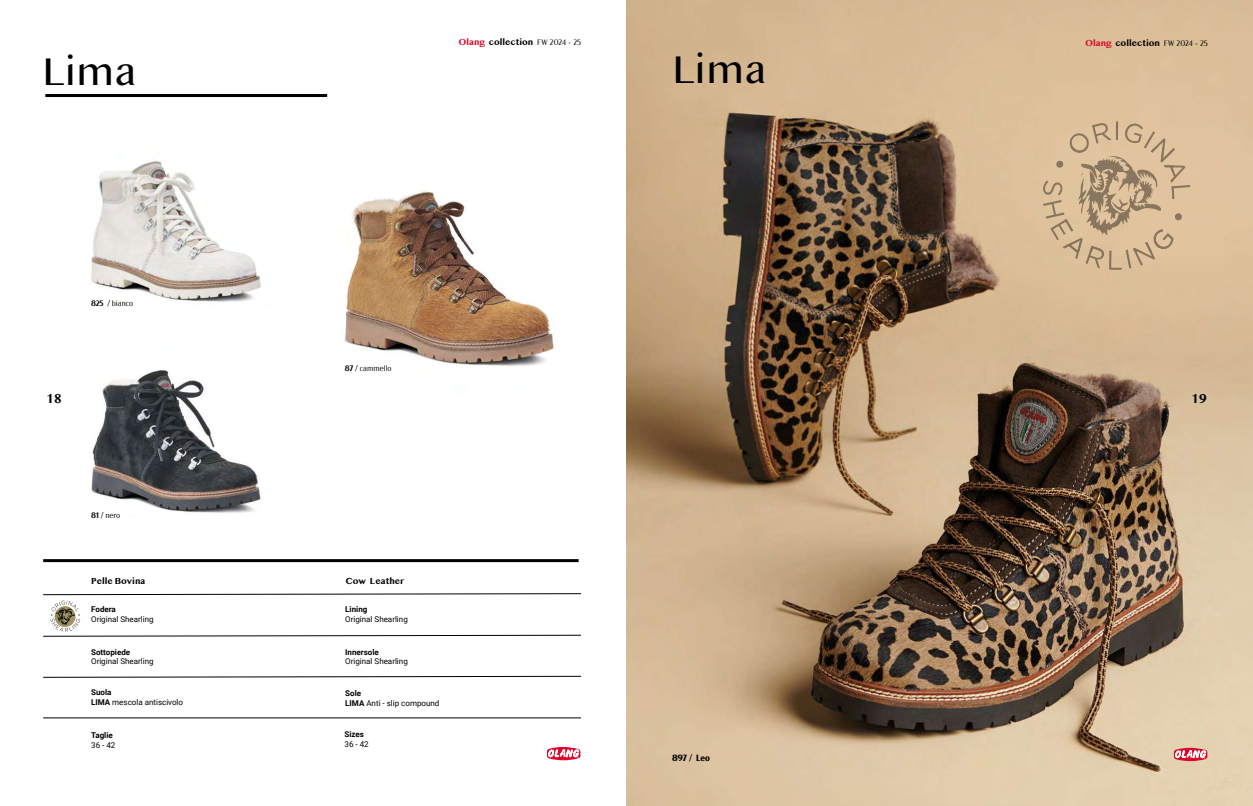
<style>
.page{position:relative;width:1253px;height:806px;background:#fff}
.page>*{position:absolute;margin:0;border:0;box-sizing:border-box;transform-origin:0 0}
.t1{font:36px "Bangla MN";color:#000}
.t2{font:700 12px "Bangla MN";color:#000}
.t3{font:700 9px "Acme Gothic";letter-spacing:-.02em;color:#000}
.t4{font:8px/9.6px "Roboto";color:#000}
.t5{font:700 8px "Bangla MN";color:#000}
.t6{font:700 8px "Roboto";color:#000}
.t7{font:300 8px "Acme Gothic";color:#000}
.s1{color:#dd052b}
.s2{font-family:"Acme Gothic";font-weight:300}
.s3{font-weight:600}
.s4{font-weight:700}
</style>
<div class="page">
<svg style="left:547px;top:747px;width:33px;height:12px"></svg>
<hr style="left:45px;top:94px;width:282px;height:3px;background:#000">
<img style="left:627px;top:0;width:626px;height:805px">
<img style="left:344px;top:191px;width:211px;height:175px">
<img style="left:91px;top:370px;width:170px;height:143px">
<img style="left:91px;top:160px;width:170px;height:142px">
<hr style="left:43px;top:558px;width:536px;height:3px;background:#000">
<svg style="left:43px;top:675px;width:538px;height:3px"></svg>
<hr style="left:43px;top:717px;width:538px;height:1px;background:#000">
<svg style="left:43px;top:593px;width:538px;height:43px"></svg>
<svg style="left:1173px;top:747px;width:34px;height:13px"></svg>
<svg style="left:1038px;top:119px;width:153px;height:155px"></svg>
<p class="t5" style="left:459px;top:38px;width:124px"><span class="s1">Olang</span> collection <span class="s2">FW 2024 - 25</span></p>
<h1 class="t1" style="left:43px;top:47px;width:95px">Lima</h1>
<h1 class="t1" style="left:672px;top:45px;width:95px">Lima</h1>
<p class="t7" style="left:91px;top:300px;width:44px"><span class="s3">825 /</span> bianco</p>
<p class="t7" style="left:345px;top:364px;width:48px"><span class="s3">87 /</span> cammello</p>
<p class="t5" style="left:1085px;top:38px;width:124px"><span class="s1">Olang</span> collection <span class="s2">FW 2024 - 25</span></p>
<h2 class="t2" style="left:1191px;top:391px;width:17px">19</h2>
<h2 class="t2" style="left:47px;top:392px;width:17px">18</h2>
<h2 class="t2" style="left:1193px;top:392px;width:17px">19</h2>
<p class="t7" style="left:91px;top:511px;width:31px"><span class="s3">81 /</span> nero</p>
<p class="t5" style="left:91px;top:575px;width:56px">Pelle Bovina</p>
<p class="t5" style="left:345px;top:575px;width:60px">Cow Leather</p>
<p class="t6" style="left:91px;top:603px;width:26px">Fodera</p>
<p class="t4" style="left:91px;top:613px;width:64px">Original Shearling</p>
<p class="t6" style="left:91px;top:645px;width:41px">Sottopiede</p>
<p class="t4" style="left:91px;top:655px;width:64px">Original Shearling</p>
<p class="t6" style="left:345px;top:603px;width:24px">Lining</p>
<p class="t4" style="left:345px;top:613px;width:64px">Original Shearling</p>
<p class="t6" style="left:345px;top:645px;width:35px">Innersole</p>
<p class="t4" style="left:345px;top:655px;width:64px">Original Shearling</p>
<p class="t4" style="left:91px;top:687px;width:93px"><span class="s4">Suola<br>LIMA</span> mescola antiscivolo</p>
<p class="t4" style="left:345px;top:687px;width:96px"><span class="s4">Sole<br>LIMA</span> Anti - slip compound</p>
<p class="t6" style="left:91px;top:729px;width:23px">Taglie</p>
<p class="t4" style="left:91px;top:739px;width:26px">36 - 42</p>
<p class="t6" style="left:345px;top:728px;width:21px">Sizes</p>
<p class="t4" style="left:345px;top:738px;width:26px">36 - 42</p>
<p class="t3" style="left:672px;top:753px;width:39px">897 / Leo</p>
</div>
